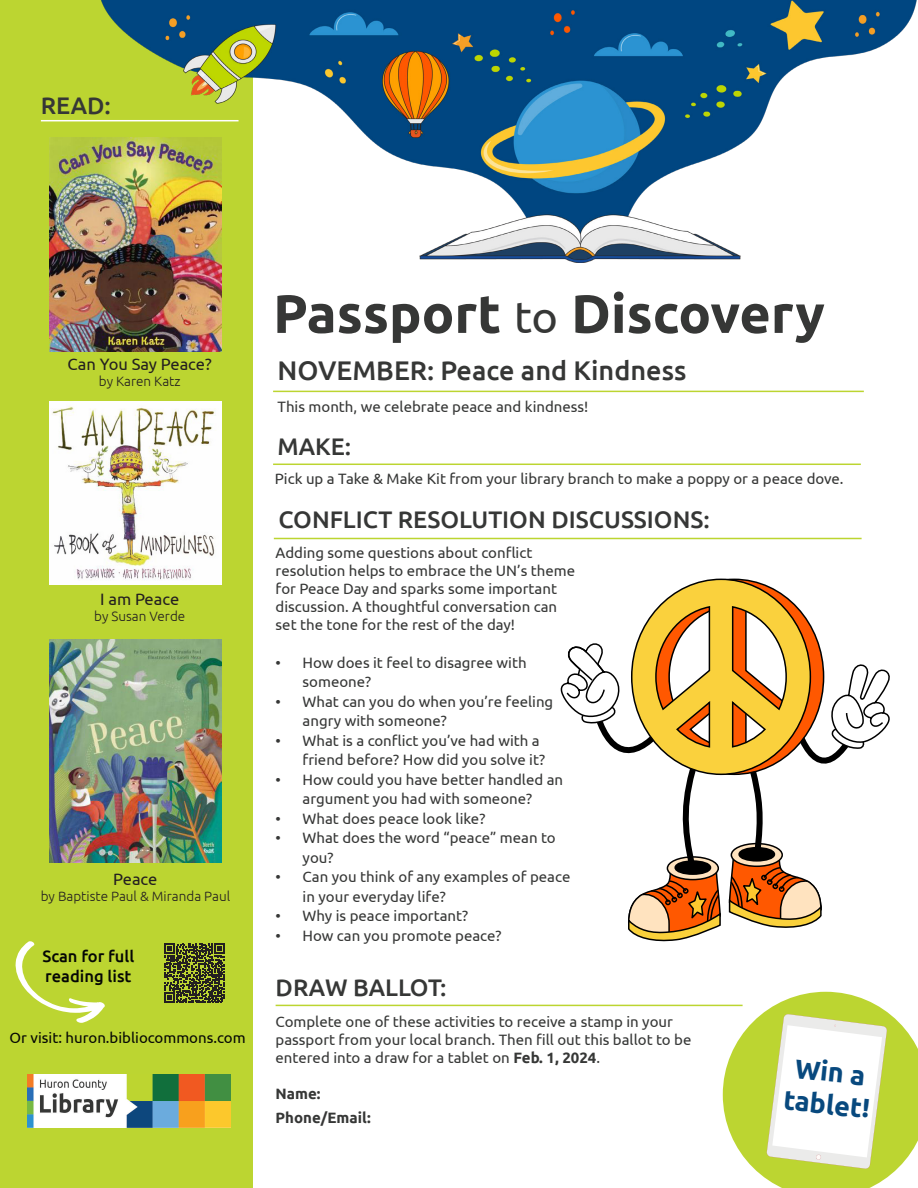
<style>
.page{position:relative;width:918px;height:1188px;background:#fff}
.page>*{position:absolute;margin:0;border:0;box-sizing:border-box;transform-origin:0 0}
.t1{font:700 54px "Ubuntu";color:#363736}
.t2{font:500 27px "Ubuntu";color:#363736}
.t3{font:700 27px/32.4px "Ubuntu";color:#08497e}
.t4{font:500 24px "Ubuntu";color:#363736}
.t5{font:16.5px "Ubuntu";color:#231f20}
.t6{font:500 16.5px "Ubuntu";color:#050705}
.t7{font:15px/18px "Ubuntu";color:#363736}
.t8{font:15px "Ubuntu";color:#050705}
.t9{font:700 15px "Ubuntu";color:#363736}
.t10{font:300 13.5px "Ubuntu";color:#231f20}
.s1{font-weight:400;font-size:45px}
.s2{font-weight:700}
</style>
<div class="page">
<div style="left:0;top:0;width:253px;height:1188px;background:#bcd531"></div>
<img style="left:49px;top:138px;width:173px;height:213px">
<img style="left:49px;top:401px;width:173px;height:184px">
<img style="left:49px;top:640px;width:173px;height:223px">
<hr style="left:273px;top:391px;width:591px;height:1px;background:#bcd531">
<hr style="left:41px;top:120px;width:198px;height:1px;background:#fff">
<svg style="left:15px;top:941px;width:90px;height:82px"></svg>
<hr style="left:273px;top:464px;width:588px;height:1px;background:#bcd531">
<svg style="left:165px;top:943px;width:59px;height:60px"></svg>
<img style="left:28px;top:1074px;width:203px;height:54px">
<img style="left:100px;top:0;width:817px;height:262px">
<hr style="left:276px;top:1005px;width:467px;height:1px;background:#bcd531">
<hr style="left:274px;top:538px;width:588px;height:1px;background:#bcd531">
<svg style="left:723px;top:992px;width:195px;height:196px"></svg>
<svg style="left:628px;top:875px;width:194px;height:67px"></svg>
<svg style="left:598px;top:726px;width:194px;height:149px"></svg>
<svg style="left:560px;top:643px;width:60px;height:83px"></svg>
<svg style="left:630px;top:578px;width:260px;height:198px"></svg>
<p class="t4" style="left:41px;top:91px;width:72px">READ:</p>
<p class="t5" style="left:68px;top:354px;width:146px">Can You Say Peace?</p>
<p class="t10" style="left:99px;top:374px;width:83px">by Karen Katz</p>
<p class="t5" style="left:100px;top:589px;width:81px">I am Peace</p>
<p class="t10" style="left:94px;top:608px;width:93px">by Susan Verde</p>
<p class="t5" style="left:113px;top:869px;width:46px">Peace</p>
<p class="t10" style="left:41px;top:888px;width:191px">by Baptiste Paul &amp; Miranda Paul</p>
<p class="t6" style="left:42px;top:946px;width:93px">Scan for full</p>
<p class="t6" style="left:45px;top:966px;width:88px">reading list</p>
<p class="t8" style="left:10px;top:1029px;width:238px">Or visit: huron.bibliocommons.com</p>
<p class="t1" style="left:273px;top:281px;width:553px">Passport <span class="s1">to</span> Discovery</p>
<p class="t2" style="left:278px;top:353px;width:410px">NOVEMBER: Peace and Kindness</p>
<p class="t7" style="left:278px;top:397px;width:312px">This month, we celebrate peace and kindness!</p>
<p class="t4" style="left:278px;top:431px;width:75px">MAKE:</p>
<p class="t7" style="left:275px;top:469px;width:570px">Pick up a Take &amp; Make Kit from your library branch to make a poppy or a peace dove.</p>
<p class="t4" style="left:278px;top:504px;width:433px">CONFLICT RESOLUTION DISCUSSIONS:</p>
<p class="t7" style="left:276px;top:544px;width:301px">Adding some questions about conflict resolution helps to embrace the UN’s theme for Peace Day and sparks some important discussion. A thoughtful conversation can set the tone for the rest of the day!</p>
<p class="t7" style="left:303px;top:652px;width:226px;line-height:19.5px;text-indent:-27px">• How does it feel to disagree with someone?</p>
<p class="t7" style="left:303px;top:691px;width:252px;line-height:19.5px;text-indent:-27px">• What can you do when you’re feeling angry with someone?</p>
<p class="t7" style="left:303px;top:730px;width:244px;line-height:19.5px;text-indent:-27px">• What is a conflict you’ve had with a friend before? How did you solve it?</p>
<p class="t7" style="left:276px;top:769px;width:289px;line-height:19.5px;text-align:center">• How could you have better handled an argument you had with someone?</p>
<p class="t7" style="left:276px;top:809px;width:211px">• What does peace look like?</p>
<p class="t7" style="left:303px;top:828px;width:255px;line-height:19.5px;text-indent:-27px">• What does the word “peace” mean to you?</p>
<p class="t7" style="left:303px;top:867px;width:269px;line-height:19.5px;text-indent:-27px">• Can you think of any examples of peace in your everyday life?</p>
<p class="t7" style="left:276px;top:907px;width:194px">• Why is peace important?</p>
<p class="t7" style="left:276px;top:926px;width:228px">• How can you promote peace?</p>
<p class="t4" style="left:276px;top:972px;width:173px">DRAW BALLOT:</p>
<p class="t7" style="left:276px;top:1012px;width:417px">Complete one of these activities to receive a stamp in your passport from your local branch. Then fill out this ballot to be entered into a draw for a tablet on <span class="s2">Feb. 1, 2024</span>.</p>
<p class="t9" style="left:276px;top:1085px;width:47px">Name:</p>
<p class="t9" style="left:276px;top:1109px;width:97px">Phone/Email:</p>
<p class="t3" style="left:789px;top:1051px;width:88px;rotate:6deg">Win a tablet!</p>
</div>
